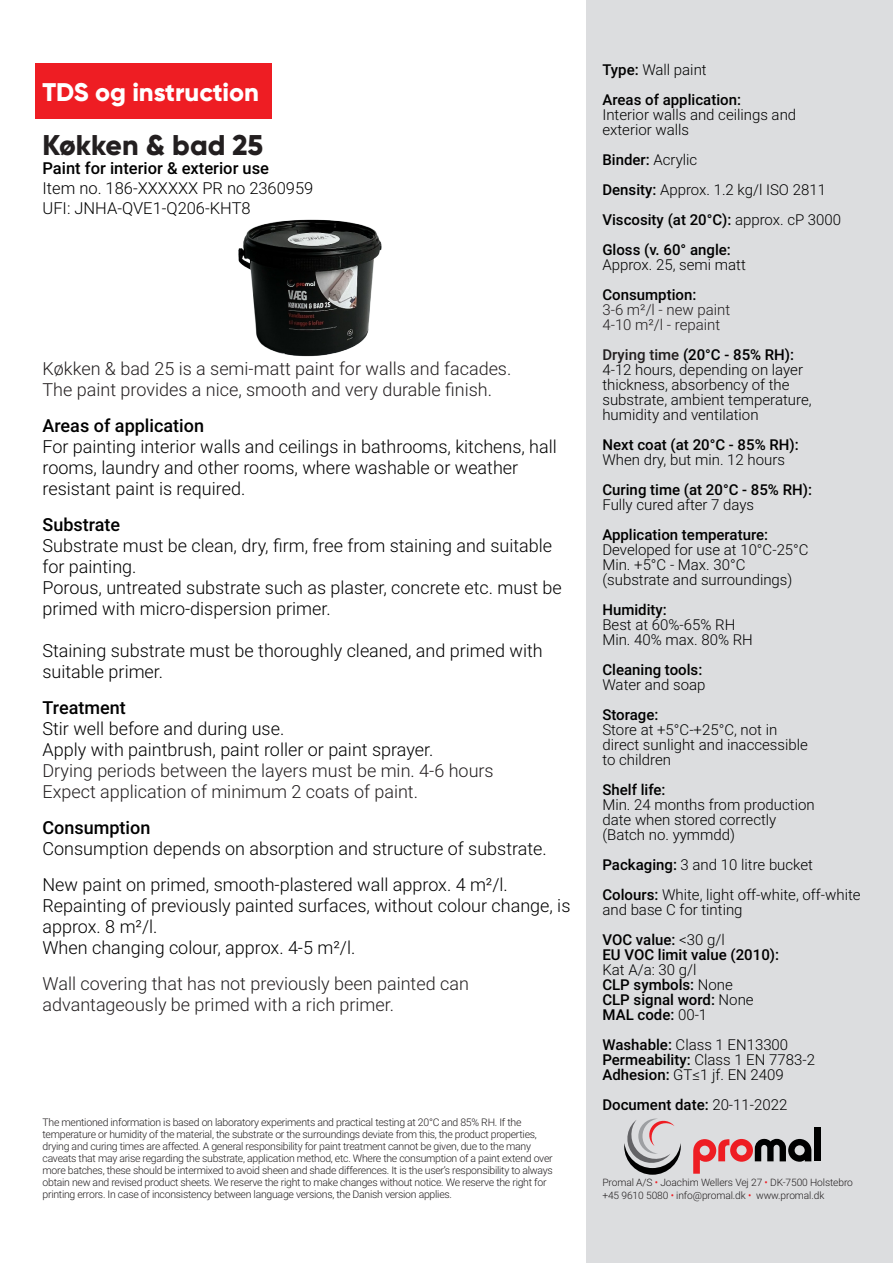
<style>
.page{position:relative;width:893px;height:1263px;background:#fff}
.page>*{position:absolute;margin:0;border:0;box-sizing:border-box;transform-origin:0 0}
.t1{font:800 28.5px "Gilroy";color:#231f20}
.t2{font:800 25.5px "Gilroy";color:#fff}
.t3{font:300 18px/21px "Roboto";color:#000}
.t4{font:300 18px/21px "Roboto";color:#231f20}
.t5{font:500 18px "Roboto";color:#000}
.t6{font:300 16.5px/19.8px "Roboto";color:#000}
.t7{font:500 16.5px "Roboto";color:#000}
.t8{font:300 15px/15px "Roboto";color:#000}
.t9{font:500 15px/30px "Roboto";color:#000}
.t10{font:300 15px/15px "Roboto";color:#231f20}
.t11{font:300 10.5px/12px "Roboto";letter-spacing:-.025em;color:#231f20}
.t12{font:300 10.2px/12.6px "Roboto";letter-spacing:-.01em;color:#231f20}
.s1{font-weight:300}
.s2{font-weight:500;color:#231f20}
.s3{font-weight:500}
.s4{color:#ee1d23}
</style>
<div class="page">
<div style="left:587px;top:0;width:306px;height:1263px;background:#dcdddf"></div>
<div style="left:36px;top:64px;width:236px;height:55px;background:#ee1d23"></div>
<svg style="left:693px;top:1139px;width:118px;height:35px"></svg>
<div style="left:814px;top:1127px;width:7px;height:34px;background:#000"></div>
<svg style="left:624px;top:1118px;width:57px;height:57px"></svg>
<img style="left:238px;top:219px;width:144px;height:137px">
<h2 class="t2" style="left:43px;top:76px;width:218px">TDS og instruction</h2>
<h1 class="t1" style="left:43px;top:127px;width:222px">Køkken &amp; bad 25</h1>
<h3 class="t7" style="left:43px;top:157px;width:228px">Paint for interior &amp; exterior use</h3>
<h3 class="t6" style="left:43px;top:178px;width:272px">Item no. 186-XXXXXX PR no 2360959<br>UFI: JNHA-QVE1-Q206-KHT8</h3>
<h3 class="t4" style="left:43px;top:357px;width:470px">Køkken &amp; bad 25 is a semi-matt paint for walls and facades.<br>The paint provides a nice, smooth and very durable finish.</h3>
<h3 class="t5" style="left:43px;top:413px;width:163px">Areas of application</h3>
<h3 class="t3" style="left:43px;top:435px;width:516px">For painting interior walls and ceilings in bathrooms, kitchens, hall rooms, laundry and other rooms, where washable or weather resistant paint is required.</h3>
<h3 class="t5" style="left:43px;top:512px;width:79px">Substrate</h3>
<h3 class="t3" style="left:43px;top:534px;width:521px">Substrate must be clean, dry, firm, free from staining and suitable for painting.<br>Porous, untreated substrate such as plaster, concrete etc. must be primed with micro-dispersion primer.</h3>
<h3 class="t3" style="left:43px;top:639px;width:502px">Staining substrate must be thoroughly cleaned, and primed with suitable primer.</h3>
<h3 class="t5" style="left:43px;top:695px;width:85px">Treatment</h3>
<h3 class="t3" style="left:43px;top:717px;width:392px">Stir well before and during use.<br>Apply with paintbrush, paint roller or paint sprayer.</h3>
<h3 class="t4" style="left:43px;top:759px;width:453px">Drying periods between the layers must be min. 4-6 hours<br>Expect application of minimum 2 coats of paint.</h3>
<h3 class="t5" style="left:43px;top:815px;width:109px">Consumption</h3>
<h3 class="t3" style="left:43px;top:830px;width:506px;line-height:36px">Consumption depends on absorption and structure of substrate.<br>New paint on primed, smooth-plastered wall approx. 4 m²/l.</h3>
<h3 class="t3" style="left:43px;top:894px;width:529px">Repainting of previously painted surfaces, without colour change, is approx. 8 m²/l.<br>When changing colour, approx. 4-5 m²/l.</h3>
<h3 class="t4" style="left:43px;top:972px;width:428px">Wall covering that has not previously been painted can advantageously be primed with a rich primer.</h3>
<p class="t11" style="left:43px;top:1116px;width:512px">The mentioned information is based on laboratory experiments and practical testing at 20°C and 85% RH. If the temperature or humidity of the material, the substrate or the surroundings deviate from this, the product properties, drying and curing times are affected. A general responsibility for paint treatment cannot be given, due to the many caveats that may arise regarding the substrate, application method, etc. Where the consumption of a paint extend over more batches, these should be intermixed to avoid sheen and shade differences. It is the user’s responsibility to always obtain new and revised product sheets. We reserve the right to make changes without notice. We reserve the right for printing errors. In case of inconsistency between language versions, the Danish version applies.</p>
<h3 class="t9" style="left:602px;top:54px;width:140px">Type: <span class="s1">Wall paint<br></span>Areas of application:</h3>
<h3 class="t8" style="left:602px;top:107px;width:195px">Interior walls and ceilings and exterior walls</h3>
<h3 class="t9" style="left:602px;top:144px;width:240px">Binder: <span class="s1">Acrylic<br></span>Density: <span class="s1">Approx. 1.2 kg/l ISO 2811<br></span>Viscosity (at 20°C): <span class="s1">approx. cP 3000<br></span>Gloss (v. 60° angle:</h3>
<h3 class="t8" style="left:602px;top:257px;width:145px">Approx. 25, semi matt</h3>
<h3 class="t9" style="left:602px;top:279px;width:95px">Consumption:</h3>
<h3 class="t10" style="left:602px;top:302px;width:129px">3-6 m²/l - new paint<br>4-10 m²/l - repaint</h3>
<h3 class="t8" style="left:602px;top:347px;width:211px"><span class="s2">Drying time</span> <span class="s3">(20°C - 85% RH):<br></span>4-12 hours, depending on layer thickness, absorbency of the substrate, ambient temperature, humidity and ventilation</h3>
<h3 class="t9" style="left:602px;top:429px;width:198px">Next coat (at 20°C - 85% RH):</h3>
<h3 class="t8" style="left:602px;top:452px;width:184px">When dry, but min. 12 hours</h3>
<h3 class="t9" style="left:602px;top:474px;width:211px">Curing time (at 20°C - 85% RH):</h3>
<h3 class="t8" style="left:602px;top:497px;width:153px">Fully cured after 7 days</h3>
<h3 class="t9" style="left:602px;top:519px;width:167px">Application temperature:</h3>
<h3 class="t8" style="left:602px;top:542px;width:208px">Developed for use at 10°C-25°C<br>Min. +5°C - Max. 30°C (substrate and surroundings)</h3>
<h3 class="t9" style="left:602px;top:594px;width:66px">Humidity:</h3>
<h3 class="t8" style="left:602px;top:617px;width:152px">Best at 60%-65% RH<br>Min. 40% max. 80% RH</h3>
<h3 class="t9" style="left:602px;top:654px;width:101px">Cleaning tools:</h3>
<h3 class="t8" style="left:602px;top:677px;width:105px">Water and soap</h3>
<h3 class="t9" style="left:602px;top:699px;width:58px">Storage:</h3>
<h3 class="t8" style="left:602px;top:722px;width:207px">Store at +5°C-+25°C, not in direct sunlight and inaccessible to children</h3>
<h3 class="t9" style="left:602px;top:774px;width:65px">Shelf life:</h3>
<h3 class="t8" style="left:602px;top:797px;width:214px">Min. 24 months from production date when stored correctly (Batch no. yymmdd)</h3>
<h3 class="t8" style="left:602px;top:849px;width:260px;line-height:30px"><span class="s3">Packaging:</span> 3 and 10 litre bucket<br><span class="s3">Colours:</span> White, light off-white, off-white</h3>
<h3 class="t8" style="left:602px;top:894px;width:142px;line-height:30px">and base C for tinting<br><span class="s3">VOC value:</span> &lt;30 g/l</h3>
<h3 class="t9" style="left:602px;top:939px;width:178px">EU VOC limit value (2010):</h3>
<h3 class="t9" style="left:602px;top:962px;width:153px;line-height:15px"><span class="s1">Kat A/a: 30 g/l<br></span>CLP symbols: <span class="s1">None<br></span>CLP signal word: <span class="s1">None<br></span>MAL code: <span class="s1">00-1</span></h3>
<h3 class="t8" style="left:602px;top:1037px;width:214px"><span class="s3">Washable:</span> Class 1 EN13300<br><span class="s3">Permeability:</span> Class 1 EN 7783-2<br><span class="s3">Adhesion:</span> GT≤1 jf. EN 2409</h3>
<h3 class="t9" style="left:602px;top:1089px;width:186px">Document date: <span class="s1">20-11-2022</span></h3>
<p class="t12" style="left:602px;top:1175px;width:252px">Promal A/S <span class="s4">•</span> Joachim Wellers Vej 27 <span class="s4">•</span> DK-7500 Holstebro +45 9610 5080 <span class="s4">•</span> info@promal.dk <span class="s4">•</span> www.promal.dk</p>
</div>
